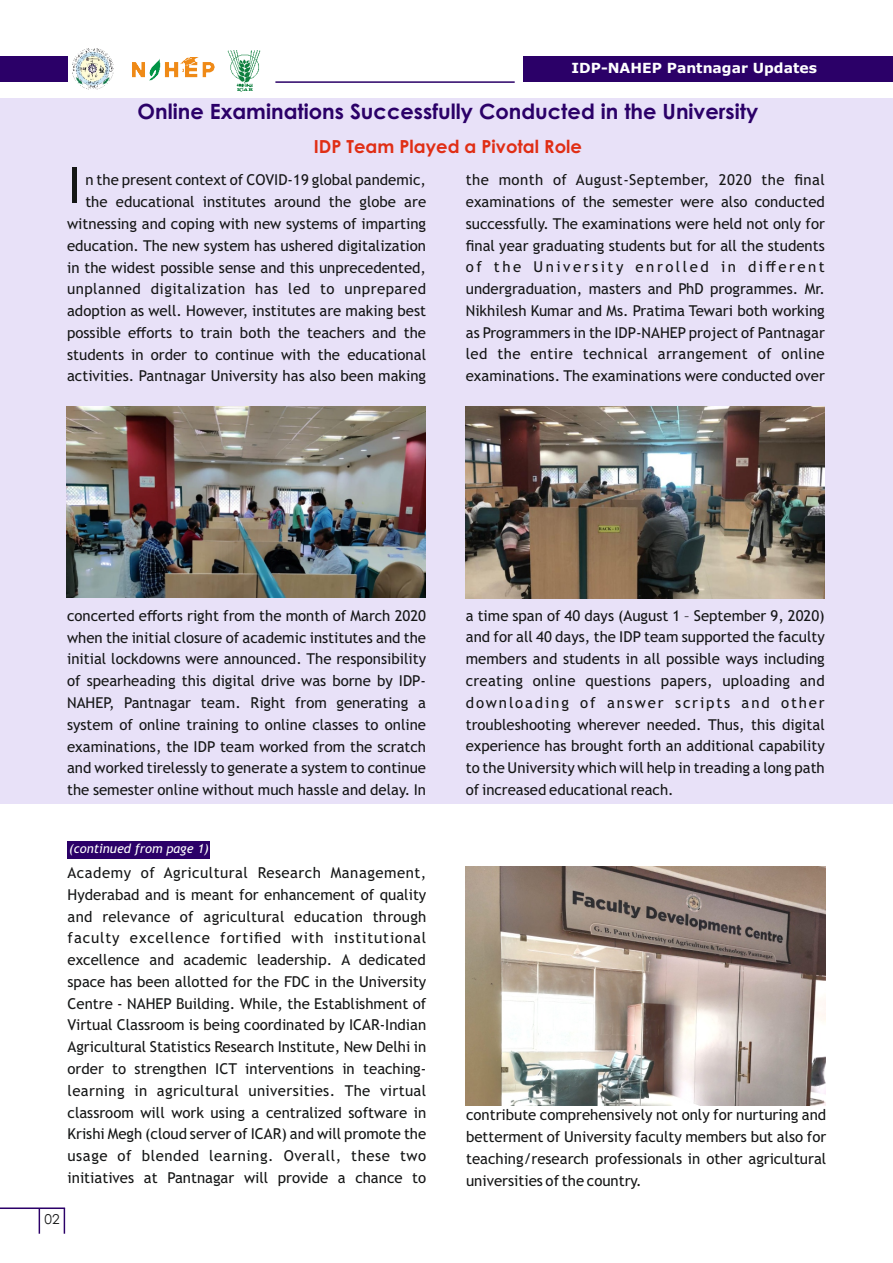
<style>
.page{position:relative;width:893px;height:1263px;background:#fff}
.page>*{position:absolute;margin:0;border:0;box-sizing:border-box;transform-origin:0 0}
.t1{font:50.1px "Trebuchet MS";color:#151616}
.t2{font:700 21px "Century Gothic";color:#2b0068}
.t3{font:700 18px "Century Gothic";color:#e02e15}
.t4{font:15px/21.8px "Trebuchet MS";color:#151616;text-align:justify}
.t5{font:700 13.95px "Verdana";color:#fff}
.t6{font:13.65px "Century Gothic";color:#151616}
.t7{font:italic 12.75px "Trebuchet MS";color:#fff}
</style>
<div class="page">
<div style="left:1px;top:99px;width:892px;height:704px;background:#e8e1f8"></div>
<div style="left:0;top:57px;width:67px;height:25px;background:#2b0068"></div>
<hr style="left:275px;top:82px;width:240px;height:1px;background:#2b0068">
<div style="left:523px;top:57px;width:370px;height:25px;background:#2b0068"></div>
<img style="left:73px;top:49px;width:41px;height:41px">
<img style="left:132px;top:57px;width:83px;height:23px">
<img style="left:227px;top:50px;width:34px;height:42px">
<hr style="left:0;top:1207px;width:65px;height:2px;background:#2b0068">
<svg style="left:64px;top:1209px;width:1px;height:25px"></svg>
<svg style="left:39px;top:1209px;width:1px;height:25px"></svg>
<div style="left:67px;top:841px;width:142px;height:18px;background:#2b0068"></div>
<img style="left:466px;top:407px;width:359px;height:191px">
<img style="left:66px;top:406px;width:359px;height:192px">
<img style="left:466px;top:867px;width:359px;height:238px">
<p class="t5" style="left:572px;top:62px;width:247px">IDP-NAHEP Pantnagar Updates</p>
<h2 class="t2" style="left:137px;top:103px;width:622px">Online Examinations Successfully Conducted in the University</h2>
<p class="t3" style="left:314px;top:139px;width:270px">IDP Team Played a Pivotal Role</p>
<h1 class="t1" style="left:67px;top:166px;width:15px">I</h1>
<p class="t4" style="left:67px;top:171px;width:361px;text-align:right">n the present context of COVID-19 global pandemic, the educational institutes around the globe are witnessing and coping with new systems of imparting education. The new system has ushered digitalization in the widest possible sense and this unprecedented, unplanned digitalization has led to unprepared adoption as well. However, institutes are making best possible efforts to train both the teachers and the students in order to continue with the educational activities. Pantnagar University has also been making</p>
<p class="t4" style="left:466px;top:170px;width:361px">the month of August-September, 2020 the final examinations of the semester were also conducted successfully. The examinations were held not only for final year graduating students but for all the students of the University enrolled in different undergraduation, masters and PhD programmes. Mr.<br>Nikhilesh Kumar and Ms. Pratima Tewari both working as Programmers in the IDP-NAHEP project of Pantnagar led the entire technical arrangement of online examinations. The examinations were conducted over</p>
<p class="t4" style="left:67px;top:606px;width:361px">concerted efforts right from the month of March 2020 when the initial closure of academic institutes and the initial lockdowns were announced. The responsibility of spearheading this digital drive was borne by IDP-NAHEP, Pantnagar team. Right from generating a system of online training to online classes to online examinations, the IDP team worked from the scratch and worked tirelessly to generate a system to continue the semester online without much hassle and delay. In</p>
<p class="t7" style="left:69px;top:844px;width:141px">(continued from page 1)</p>
<p class="t4" style="left:68px;top:863px;width:360px">Academy of Agricultural Research Management, Hyderabad and is meant for enhancement of quality and relevance of agricultural education through faculty excellence fortified with institutional excellence and academic leadership. A dedicated space has been allotted for the FDC in the University Centre - NAHEP Building. While, the Establishment of Virtual Classroom is being coordinated by ICAR-Indian Agricultural Statistics Research Institute, New Delhi in order to strengthen ICT interventions in teaching&shy;learning in agricultural universities. The virtual classroom will work using a centralized software in Krishi Megh (cloud server of ICAR) and will promote the usage of blended learning. Overall, these two initiatives at Pantnagar will provide a chance to</p>
<p class="t6" style="left:44px;top:1214px;width:17px">02</p>
<p class="t4" style="left:466px;top:606px;width:361px">a time span of 40 days (August 1 – September 9, 2020) and for all 40 days, the IDP team supported the faculty members and students in all possible ways including creating online questions papers, uploading and downloading of answer scripts and other troubleshooting wherever needed. Thus, this digital experience has brought forth an additional capability to the University which will help in treading a long path of increased educational reach.</p>
<p class="t4" style="left:466px;top:1105px;width:362px">contribute comprehensively not only for nurturing and betterment of University faculty members but also for teaching/research professionals in other agricultural universities of the country.</p>
</div>
